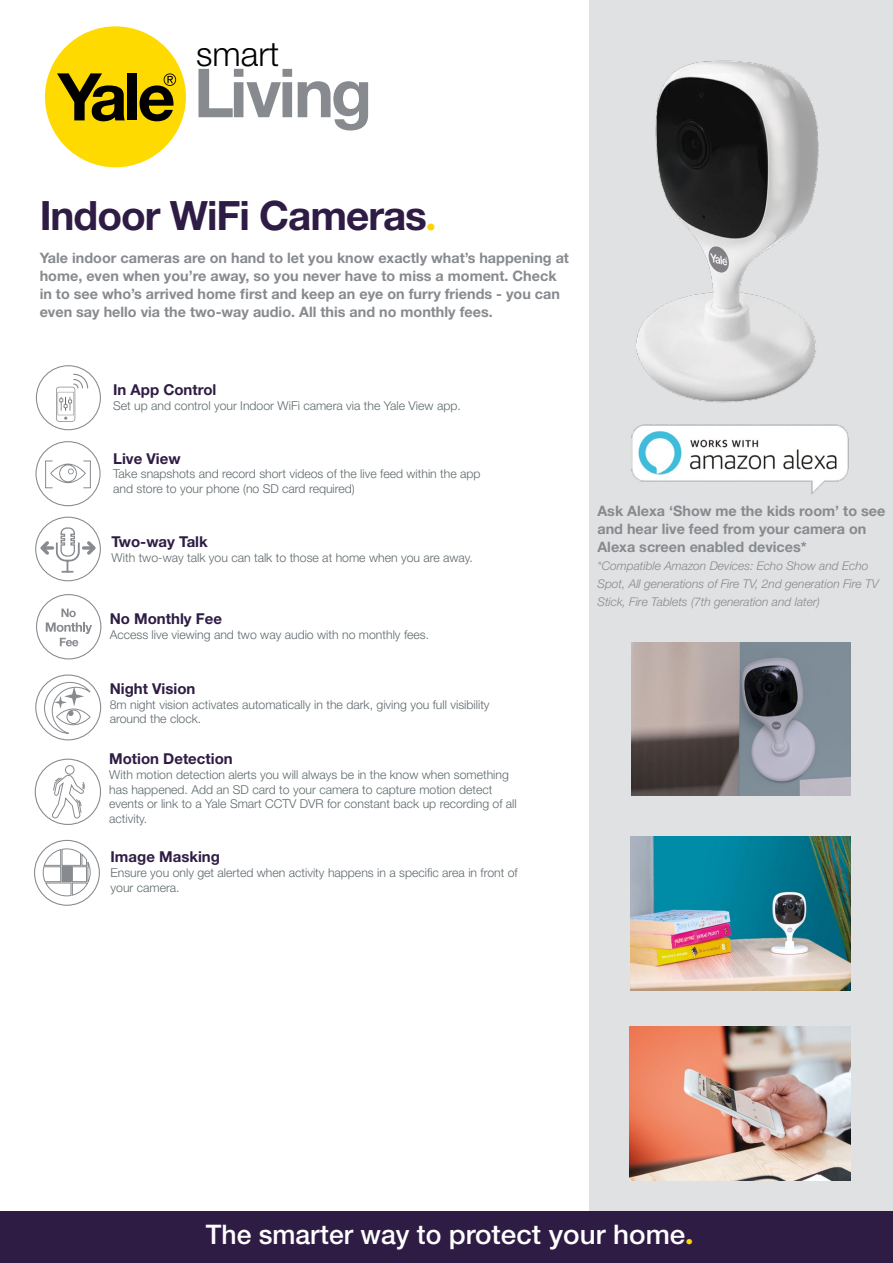
<style>
.page{position:relative;width:893px;height:1263px;background:#fff}
.page>*{position:absolute;margin:0;border:0;box-sizing:border-box;transform-origin:0 0}
.t1{font:700 67.8px "Helvetica Neue LT Std";letter-spacing:-.04em;color:#878a8e}
.t2{font:700 40.5px "Helvetica Neue LT Std";letter-spacing:-.025em;color:#2f1c45}
.t3{font:300 33.9px "Helvetica Neue LT Std";color:#000}
.t4{font:500 27px "Helvetica Neue LT Std";color:#fff}
.t5{font:700 15px "Helvetica Neue LT Std";color:#2f1c45}
.t6{font:700 14.4px/18px "Helvetica Neue LT Std";color:#878a8e}
.t7{font:300 12.3px/14.7px "Helvetica Neue LT Std";color:#5e696d}
.t8{font:italic 300 12px/18px "Helvetica Neue LT Std";color:#878a8e}
</style>
<div class="page">
<div style="left:590px;top:0;width:303px;height:1263px;background:#dfe1e2"></div>
<div style="left:45px;top:26px;width:141px;height:141px;background:#ffda00;border-radius:50%"></div>
<svg style="left:57px;top:73px;width:68px;height:48px"></svg>
<div style="left:128px;top:73px;width:9px;height:47px;background:#000"></div>
<svg style="left:140px;top:73px;width:36px;height:48px"></svg>
<img style="left:636px;top:60px;width:183px;height:343px">
<img style="left:630px;top:837px;width:220px;height:154px">
<svg style="left:36px;top:365px;width:65px;height:65px"></svg>
<div style="left:35px;top:517px;width:66px;height:64px;border:1px solid #878a8e;border-radius:50%"></div>
<svg style="left:40px;top:527px;width:56px;height:47px"></svg>
<div style="left:36px;top:594px;width:65px;height:65px;border:1px solid #878a8e;border-radius:50%"></div>
<svg style="left:46px;top:608px;width:46px;height:38px"></svg>
<svg style="left:52px;top:765px;width:34px;height:59px"></svg>
<div style="left:35px;top:759px;width:66px;height:66px;border:1px solid #878a8e;border-radius:50%"></div>
<div style="left:35px;top:441px;width:66px;height:65px;border:1px solid #878a8e;border-radius:50%"></div>
<svg style="left:45px;top:460px;width:46px;height:29px"></svg>
<svg style="left:44px;top:682px;width:47px;height:53px"></svg>
<div style="left:35px;top:674px;width:66px;height:66px;border:1px solid #878a8e;border-radius:50%"></div>
<img style="left:629px;top:1027px;width:222px;height:153px">
<svg style="left:43px;top:848px;width:48px;height:48px"></svg>
<div style="left:62px;top:867px;width:9px;height:15px;background:#878a8e"></div>
<div style="left:34px;top:840px;width:66px;height:66px;border:1px solid #878a8e;border-radius:50%"></div>
<div style="left:0;top:1212px;width:893px;height:51px;background:#2f1c45"></div>
<img style="left:631px;top:424px;width:218px;height:70px">
<img style="left:631px;top:642px;width:219px;height:153px">
<h3 class="t3" style="left:196px;top:34px;width:85px">smart</h3>
<h1 class="t1" style="left:194px;top:51px;width:180px">Living</h1>
<h2 class="t2" style="left:40px;top:190px;width:398px">Indoor WiFi Cameras<sub>•</sub></h2>
<p class="t6" style="left:40px;top:249px;width:531px">Yale indoor cameras are on hand to let you know exactly what’s happening at home, even when you’re away, so you never have to miss a moment. Check in to see who’s arrived home first and keep an eye on furry friends - you can even say hello via the two-way audio. All this and no monthly fees.</p>
<p class="t5" style="left:113px;top:380px;width:105px">In App Control</p>
<p class="t7" style="left:113px;top:398px;width:349px">Set up and control your Indoor WiFi camera via the Yale View app.</p>
<p class="t5" style="left:113px;top:449px;width:69px">Live View</p>
<p class="t7" style="left:113px;top:466px;width:369px">Take snapshots and record short videos of the live feed within the app and store to your phone (no SD card required)</p>
<p class="t5" style="left:111px;top:532px;width:98px">Two-way Talk</p>
<p class="t7" style="left:111px;top:550px;width:363px">With two-way talk you can talk to those at home when you are away.</p>
<p class="t5" style="left:110px;top:610px;width:114px">No Monthly Fee</p>
<p class="t7" style="left:110px;top:627px;width:321px">Access live viewing and two way audio with no monthly fees.</p>
<p class="t5" style="left:110px;top:679px;width:87px">Night Vision</p>
<p class="t7" style="left:110px;top:697px;width:381px">8m night vision activates automatically in the dark, giving you full visibility around the clock.</p>
<p class="t5" style="left:109px;top:750px;width:125px">Motion Detection</p>
<p class="t7" style="left:109px;top:767px;width:409px">With motion detection alerts you will always be in the know when something has happened. Add an SD card to your camera to capture motion detect events or link to a Yale Smart CCTV DVR for constant back up recording of all activity.</p>
<p class="t5" style="left:111px;top:848px;width:111px">Image Masking</p>
<p class="t7" style="left:111px;top:865px;width:409px">Ensure you only get alerted when activity happens in a specific area in front of your camera.</p>
<p class="t6" style="left:597px;top:502px;width:289px">Ask Alexa ‘Show me the kids room’ to see and hear live feed from your camera on<br>Alexa screen enabled devices*</p>
<p class="t8" style="left:597px;top:557px;width:283px">*Compatible Amazon Devices: Echo Show and Echo<br>Spot, All generations of Fire TV, 2nd generation Fire TV<br>Stick, Fire Tablets (7th generation and later)</p>
<h3 class="t4" style="left:206px;top:1218px;width:489px">The smarter way to protect your home<sub>•</sub></h3>
</div>
